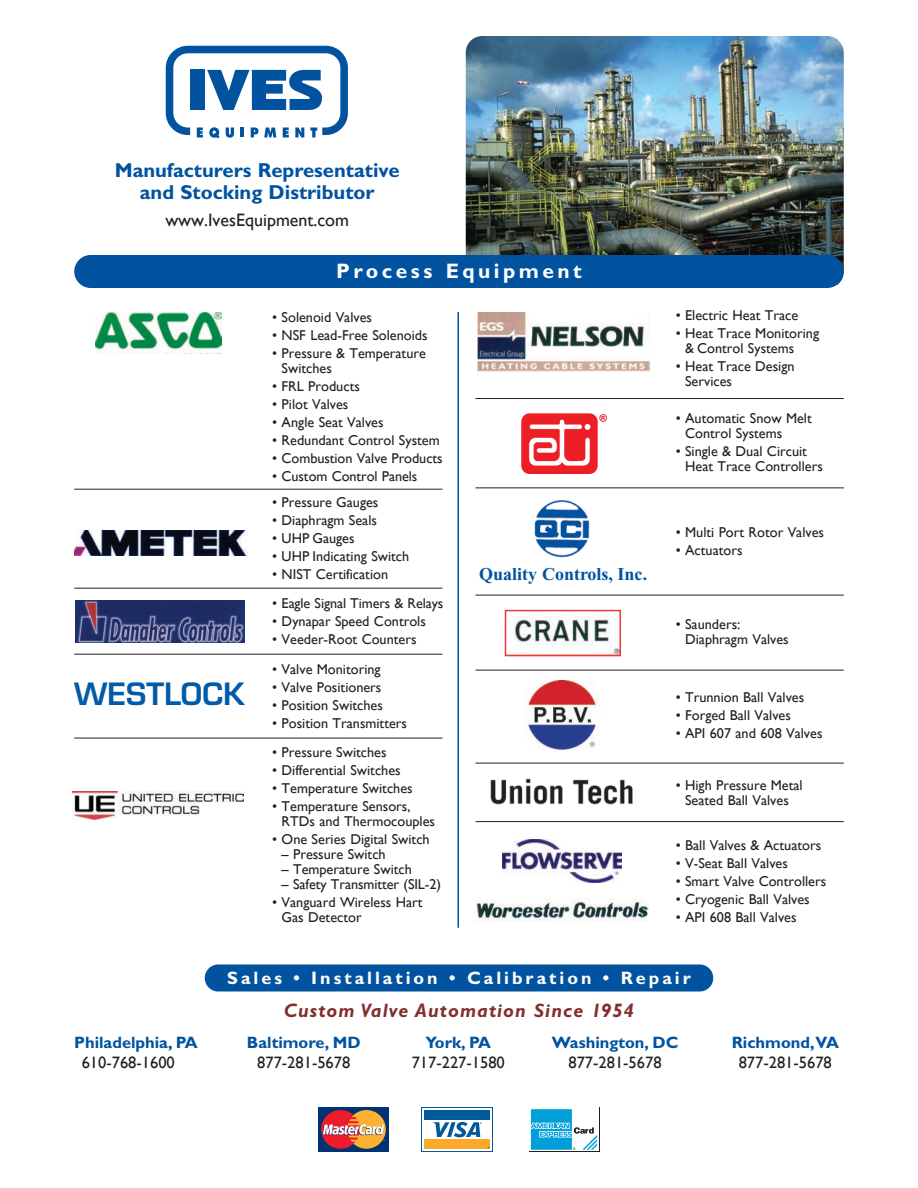
<style>
.page{position:relative;width:918px;height:1188px;background:#fff}
.page>*{position:absolute;margin:0;border:0;box-sizing:border-box;transform-origin:0 0}
.t1{font:600 30px "Eurostile";color:#015ba9}
.t2{font:700 21px "Gill Sans";letter-spacing:.165em;color:#fff}
.t3{font:700 20.25px/21.8px "Gill Sans";color:#0153a0;text-align:center}
.t4{font:italic 700 19.5px "Gill Sans";letter-spacing:.055em;color:#822f2e}
.t5{font:700 18px "Gill Sans";letter-spacing:.165em;color:#fff}
.t6{font:18px "Gill Sans";color:#231f20}
.t7{font:700 18px "Times New Roman";color:#0153a0}
.t8{font:16.5px "Gill Sans";color:#231f20}
.t9{font:700 16.5px "Gill Sans";color:#0153a0}
.t10{font:14.25px/15px "Gill Sans";color:#231f20}
</style>
<div class="page">
<hr style="left:458px;top:312px;width:1px;height:616px;background:#0153a0">
<img style="left:466px;top:36px;width:378px;height:245px">
<div style="left:74px;top:255px;width:770px;height:33px;background:#0153a0;border-radius:16px"></div>
<div style="left:166px;top:46px;width:182px;height:89px;border:8px solid #0153a0;border-radius:18px"></div>
<div style="left:191px;top:70px;width:14px;height:40px;background:#0153a0"></div>
<svg style="left:207px;top:70px;width:116px;height:40px"></svg>
<div style="left:190px;top:122px;width:132px;height:28px;background:#fff"></div>
<svg style="left:197px;top:128px;width:6px;height:9px"></svg>
<svg style="left:209px;top:127px;width:11px;height:11px"></svg>
<svg style="left:226px;top:128px;width:8px;height:10px"></svg>
<svg style="left:241px;top:128px;width:3px;height:9px"></svg>
<svg style="left:251px;top:128px;width:7px;height:9px"></svg>
<svg style="left:264px;top:128px;width:12px;height:9px"></svg>
<svg style="left:283px;top:128px;width:6px;height:9px"></svg>
<svg style="left:295px;top:128px;width:9px;height:9px"></svg>
<svg style="left:310px;top:128px;width:7px;height:9px"></svg>
<div style="left:205px;top:964px;width:508px;height:28px;background:#0153a0;border-radius:14px"></div>
<div style="left:318px;top:1107px;width:71px;height:45px;background:#013374"></div>
<svg style="left:321px;top:1110px;width:65px;height:39px;background:#c26f59"></svg>
<svg style="left:422px;top:1107px;width:71px;height:45px"></svg>
<div style="left:423px;top:1108px;width:69px;height:43px;background:#fff"></div>
<div style="left:425px;top:1110px;width:65px;height:10px;background:#00599a"></div>
<div style="left:425px;top:1140px;width:65px;height:9px;background:#faa92a"></div>
<svg style="left:433px;top:1122px;width:49px;height:15px"></svg>
<svg style="left:529px;top:1151px;width:70px;height:1px"></svg>
<svg style="left:531px;top:1109px;width:66px;height:41px"></svg>
<img style="left:490px;top:778px;width:143px;height:27px">
<img style="left:524px;top:681px;width:74px;height:69px">
<img style="left:74px;top:531px;width:174px;height:24px">
<img style="left:73px;top:792px;width:171px;height:27px">
<img style="left:478px;top:312px;width:172px;height:59px">
<img style="left:75px;top:601px;width:169px;height:42px">
<img style="left:95px;top:312px;width:127px;height:41px">
<img style="left:534px;top:500px;width:56px;height:58px">
<img style="left:512px;top:617px;width:106px;height:36px">
<div style="left:505px;top:610px;width:116px;height:46px;border:2px solid #ee3640"></div>
<img style="left:476px;top:898px;width:173px;height:23px">
<img style="left:503px;top:839px;width:118px;height:43px">
<hr style="left:74px;top:654px;width:368px;height:1px;background:#231f20">
<hr style="left:74px;top:489px;width:368px;height:1px;background:#231f20">
<hr style="left:476px;top:398px;width:368px;height:1px;background:#231f20">
<hr style="left:476px;top:595px;width:368px;height:1px;background:#231f20">
<hr style="left:476px;top:670px;width:368px;height:1px;background:#231f20">
<hr style="left:476px;top:763px;width:368px;height:1px;background:#231f20">
<hr style="left:476px;top:821px;width:368px;height:1px;background:#231f20">
<hr style="left:476px;top:488px;width:368px;height:1px;background:#231f20">
<hr style="left:74px;top:588px;width:368px;height:1px;background:#231f20">
<hr style="left:74px;top:738px;width:368px;height:1px;background:#231f20">
<img style="left:521px;top:414px;width:85px;height:60px">
<h3 class="t3" style="left:115px;top:161px;width:286px">Manufacturers Representative and Stocking Distributor</h3>
<p class="t6" style="left:165px;top:210px;width:185px">www.IvesEquipment.com</p>
<h2 class="t2" style="left:336px;top:263px;width:247px">Process Equipment</h2>
<h1 class="t1" style="left:74px;top:683px;width:172px">WESTLOCK</h1>
<p class="t10" style="left:272px;top:309px;width:101px">• Solenoid Valves</p>
<p class="t10" style="left:272px;top:327px;width:157px">• NSF Lead-Free Solenoids</p>
<p class="t10" style="left:282px;top:345px;width:146px;text-indent:-9px">• Pressure &amp; Temperature<br>Switches</p>
<p class="t10" style="left:272px;top:378px;width:89px">• FRL Products</p>
<p class="t10" style="left:272px;top:396px;width:78px">• Pilot Valves</p>
<p class="t10" style="left:272px;top:414px;width:113px">• Angle Seat Valves</p>
<p class="t10" style="left:272px;top:432px;width:169px">• Redundant Control System</p>
<p class="t10" style="left:272px;top:450px;width:172px">• Combustion Valve Products</p>
<p class="t10" style="left:272px;top:468px;width:147px">• Custom Control Panels</p>
<p class="t10" style="left:272px;top:495px;width:108px">• Pressure Gauges</p>
<p class="t10" style="left:272px;top:513px;width:106px">• Diaphragm Seals</p>
<p class="t10" style="left:272px;top:531px;width:84px">• UHP Gauges</p>
<p class="t10" style="left:272px;top:549px;width:139px">• UHP Indicating Switch</p>
<p class="t10" style="left:272px;top:567px;width:117px">• NIST Certification</p>
<p class="t10" style="left:272px;top:596px;width:173px">• Eagle Signal Timers &amp; Relays</p>
<p class="t10" style="left:272px;top:614px;width:155px">• Dynapar Speed Controls</p>
<p class="t10" style="left:272px;top:632px;width:146px">• Veeder-Root Counters</p>
<p class="t10" style="left:272px;top:662px;width:110px">• Valve Monitoring</p>
<p class="t10" style="left:272px;top:680px;width:111px">• Valve Positioners</p>
<p class="t10" style="left:272px;top:698px;width:112px">• Position Switches</p>
<p class="t10" style="left:272px;top:716px;width:136px">• Position Transmitters</p>
<p class="t10" style="left:272px;top:744px;width:116px">• Pressure Switches</p>
<p class="t10" style="left:272px;top:762px;width:130px">• Differential Switches</p>
<p class="t10" style="left:272px;top:780px;width:142px">• Temperature Switches</p>
<p class="t10" style="left:282px;top:798px;width:155px;text-indent:-9px">• Temperature Sensors,<br>RTDs and Thermocouples</p>
<p class="t10" style="left:272px;top:831px;width:159px">• One Series Digital Switch</p>
<p class="t10" style="left:282px;top:846px;width:106px">– Pressure Switch</p>
<p class="t10" style="left:282px;top:861px;width:132px">– Temperature Switch</p>
<p class="t10" style="left:282px;top:876px;width:161px">– Safety Transmitter (SIL-2)</p>
<p class="t10" style="left:282px;top:894px;width:142px;text-indent:-9px">• Vanguard Wireless Hart<br>Gas Detector</p>
<p class="t7" style="left:479px;top:568px;width:170px">Quality Controls, Inc.</p>
<p class="t10" style="left:676px;top:308px;width:124px">• Electric Heat Trace</p>
<p class="t10" style="left:685px;top:326px;width:135px;text-indent:-9px">• Heat Trace Monitoring &amp; Control Systems</p>
<p class="t10" style="left:685px;top:359px;width:111px;text-indent:-9px">• Heat Trace Design<br>Services</p>
<p class="t10" style="left:685px;top:411px;width:128px;text-indent:-9px">• Automatic Snow Melt<br>Control Systems</p>
<p class="t10" style="left:685px;top:444px;width:139px;text-indent:-9px">• Single &amp; Dual Circuit<br>Heat Trace Controllers</p>
<p class="t10" style="left:676px;top:525px;width:150px">• Multi Port Rotor Valves</p>
<p class="t10" style="left:676px;top:543px;width:68px">• Actuators</p>
<p class="t10" style="left:685px;top:617px;width:105px;text-indent:-9px">• Saunders:<br>Diaphragm Valves</p>
<p class="t10" style="left:676px;top:690px;width:130px">• Trunnion Ball Valves</p>
<p class="t10" style="left:676px;top:708px;width:117px">• Forged Ball Valves</p>
<p class="t10" style="left:676px;top:726px;width:148px">• API 607 and 608 Valves</p>
<p class="t10" style="left:676px;top:778px;width:129px;text-align:center">• High Pressure Metal<br>Seated Ball Valves</p>
<p class="t10" style="left:676px;top:837px;width:147px">• Ball Valves &amp; Actuators</p>
<p class="t10" style="left:676px;top:855px;width:114px">• V-Seat Ball Valves</p>
<p class="t10" style="left:676px;top:873px;width:152px">• Smart Valve Controllers</p>
<p class="t10" style="left:676px;top:891px;width:136px">• Cryogenic Ball Valves</p>
<p class="t10" style="left:676px;top:909px;width:122px">• API 608 Ball Valves</p>
<p class="t5" style="left:227px;top:971px;width:465px">Sales • Installation • Calibration • Repair</p>
<h3 class="t4" style="left:284px;top:1003px;width:352px">Custom Valve Automation Since 1954</h3>
<p class="t9" style="left:74px;top:1036px;width:125px">Philadelphia, PA</p>
<p class="t9" style="left:247px;top:1036px;width:115px">Baltimore, MD</p>
<p class="t9" style="left:426px;top:1036px;width:67px">York, PA</p>
<p class="t9" style="left:552px;top:1036px;width:128px">Washington, DC</p>
<p class="t9" style="left:732px;top:1036px;width:109px">Richmond,VA</p>
<p class="t8" style="left:82px;top:1053px;width:95px">610-768-1600</p>
<p class="t8" style="left:257px;top:1053px;width:95px">877-281-5678</p>
<p class="t8" style="left:412px;top:1053px;width:95px">717-227-1580</p>
<p class="t8" style="left:568px;top:1053px;width:95px">877-281-5678</p>
<p class="t8" style="left:739px;top:1053px;width:95px">877-281-5678</p>
</div>
